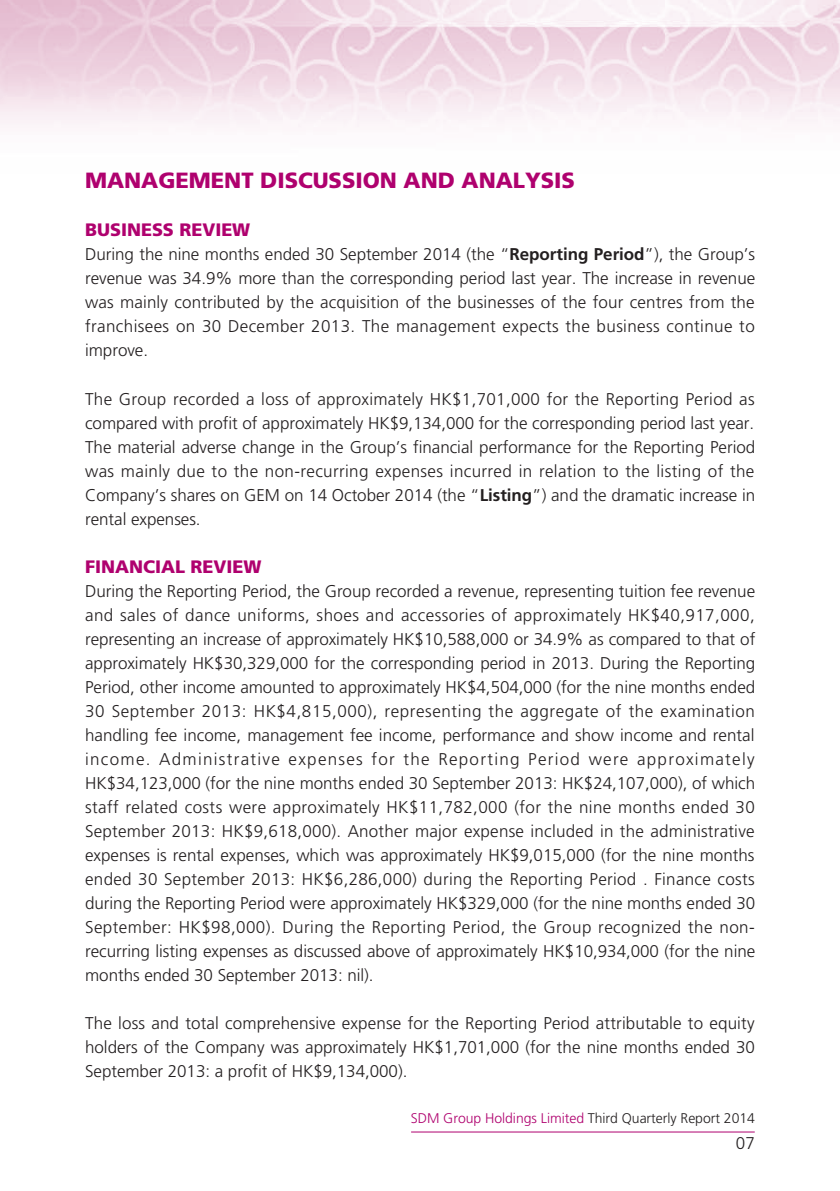
<style>
.page{position:relative;width:840px;height:1191px;background:#fff}
.page>*{position:absolute;margin:0;border:0;box-sizing:border-box;transform-origin:0 0}
.t1{font:900 22px "Frutiger LT Std";color:#af016e}
.t2{font:900 18px "Frutiger LT Std";color:#af016e}
.t3{font:300 17px/24px "Frutiger LT Std";letter-spacing:-.005em;color:#231f20;text-align:justify}
.t4{font:300 14px "Frutiger LT Std";letter-spacing:-.005em;color:#231f20}
.s1{font-weight:700}
.s2{color:#af016e}
</style>
<div class="page">
<img style="left:0;top:0;width:839px;height:1133px">
<hr style="left:411px;top:1131px;width:343px;height:1px;background:#af016e">
<p class="t1" style="left:85px;top:167px;width:491px">MANAGEMENT DISCUSSION AND ANALYSIS</p>
<p class="t2" style="left:85px;top:219px;width:37px">BUSINESS</p>
<p class="t2" style="left:179px;top:219px;width:49px">REVIEW</p>
<p class="t3" style="left:85px;top:243px;width:671px">During the nine months ended 30 September 2014 (the “<span class="s1">Reporting Period</span>”), the Group’s revenue was 34.9% more than the corresponding period last year. The increase in revenue was mainly contributed by the acquisition of the businesses of the four centres from the franchisees on 30 December 2013. The management expects the business continue to improve.</p>
<p class="t3" style="left:85px;top:387px;width:671px">The Group recorded a loss of approximately HK$1,701,000 for the Reporting Period as compared with profit of approximately HK$9,134,000 for the corresponding period last year.<br>The material adverse change in the Group’s financial performance for the Reporting Period was mainly due to the non-recurring expenses incurred in relation to the listing of the Company’s shares on GEM on 14 October 2014 (the “<span class="s1">Listing</span>”) and the dramatic increase in rental expenses.</p>
<p class="t2" style="left:85px;top:555px;width:22px">FINANCIAL</p>
<p class="t2" style="left:190px;top:555px;width:49px">REVIEW</p>
<p class="t3" style="left:85px;top:579px;width:671px">During the Reporting Period, the Group recorded a revenue, representing tuition fee revenue and sales of dance uniforms, shoes and accessories of approximately HK$40,917,000, representing an increase of approximately HK$10,588,000 or 34.9% as compared to that of approximately HK$30,329,000 for the corresponding period in 2013. During the Reporting Period, other income amounted to approximately HK$4,504,000 (for the nine months ended 30 September 2013: HK$4,815,000), representing the aggregate of the examination handling fee income, management fee income, performance and show income and rental income. Administrative expenses for the Reporting Period were approximately HK$34,123,000 (for the nine months ended 30 September 2013: HK$24,107,000), of which staff related costs were approximately HK$11,782,000 (for the nine months ended 30<br>September 2013: HK$9,618,000). Another major expense included in the administrative expenses is rental expenses, which was approximately HK$9,015,000 (for the nine months ended 30 September 2013: HK$6,286,000) during the Reporting Period . Finance costs during the Reporting Period were approximately HK$329,000 (for the nine months ended 30<br>September: HK$98,000). During the Reporting Period, the Group recognized the non&shy;recurring listing expenses as discussed above of approximately HK$10,934,000 (for the nine months ended 30 September 2013: nil).</p>
<p class="t3" style="left:85px;top:1011px;width:671px">The loss and total comprehensive expense for the Reporting Period attributable to equity holders of the Company was approximately HK$1,701,000 (for the nine months ended 30<br>September 2013: a profit of HK$9,134,000).</p>
<p class="t4" style="left:410px;top:1110px;width:345px"><span class="s2">SDM Group Holdings Limited</span> Third Quarterly Report 2014</p>
<p class="t3" style="left:735px;top:1131px;width:20px">07</p>
</div>
